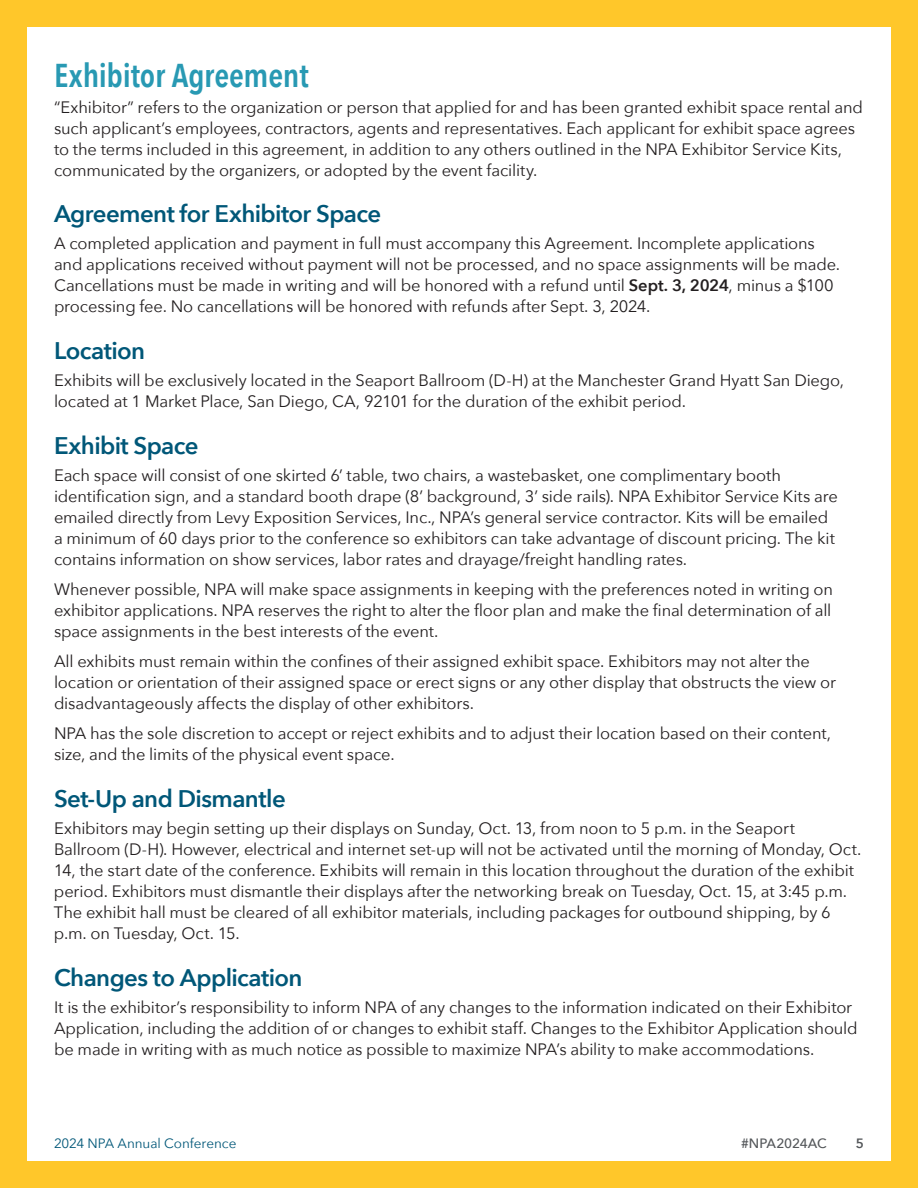
<style>
.page{position:relative;width:918px;height:1188px;background:#ffc72a}
.page>*{position:absolute;margin:0;border:0;box-sizing:border-box;transform-origin:0 0}
.heading_1{font:600 33px "Avenir Next Condensed";letter-spacing:-.005em;color:#2899b3}
.heading_2{font:600 24px "Avenir Next";letter-spacing:-.025em;color:#005778}
.text{font:16.5px/21px "Avenir Next";letter-spacing:-.01em;color:#231f20}
.t1{font:13.5px "Avenir Next";color:#005778}
.t2{font:500 13.5px "Avenir Next";letter-spacing:-.015em;color:#54575a}
.t3{font:600 13.5px "Avenir Next";color:#54575a}
.s1{font-weight:600}
</style>
<div class="page">
<div style="left:27px;top:27px;width:864px;height:1134px;background:#fff"></div>
<p class="heading_1" style="left:54px;top:47px;width:256px">Exhibitor Agreement</p>
<p class="text" style="left:54px;top:96px;width:811px">“Exhibitor” refers to the organization or person that applied for and has been granted exhibit space rental and such applicant’s employees, contractors, agents and representatives. Each applicant for exhibit space agrees to the terms included in this agreement, in addition to any others outlined in the NPA Exhibitor Service Kits, communicated by the organizers, or adopted by the event facility.</p>
<p class="heading_2" style="left:54px;top:193px;width:329px">Agreement for Exhibitor Space</p>
<p class="text" style="left:54px;top:232px;width:788px">A completed application and payment in full must accompany this Agreement. Incomplete applications and applications received without payment will not be processed, and no space assignments will be made.<br>Cancellations must be made in writing and will be honored with a refund until <span class="s1">Sept. 3, 2024</span>, minus a $100 processing fee. No cancellations will be honored with refunds after Sept. 3, 2024.</p>
<p class="heading_2" style="left:54px;top:330px;width:93px">Location</p>
<p class="text" style="left:54px;top:369px;width:792px">Exhibits will be exclusively located in the Seaport Ballroom (D-H) at the Manchester Grand Hyatt San Diego, located at 1 Market Place, San Diego, CA, 92101 for the duration of the exhibit period.</p>
<p class="heading_2" style="left:54px;top:425px;width:146px">Exhibit Space</p>
<p class="text" style="left:54px;top:464px;width:786px">Each space will consist of one skirted 6’ table, two chairs, a wastebasket, one complimentary booth identification sign, and a standard booth drape (8’ background, 3’ side rails). NPA Exhibitor Service Kits are emailed directly from Levy Exposition Services, Inc., NPA’s general service contractor. Kits will be emailed a minimum of 60 days prior to the conference so exhibitors can take advantage of discount pricing. The kit contains information on show services, labor rates and drayage/freight handling rates.</p>
<p class="text" style="left:54px;top:578px;width:781px;text-align:justify">Whenever possible, NPA will make space assignments in keeping with the preferences noted in writing on exhibitor applications. NPA reserves the right to alter the floor plan and make the final determination of all space assignments in the best interests of the event.</p>
<p class="text" style="left:54px;top:650px;width:784px">All exhibits must remain within the confines of their assigned exhibit space. Exhibitors may not alter the location or orientation of their assigned space or erect signs or any other display that obstructs the view or disadvantageously affects the display of other exhibitors.</p>
<p class="text" style="left:54px;top:722px;width:779px">NPA has the sole discretion to accept or reject exhibits and to adjust their location based on their content, size, and the limits of the physical event space.</p>
<p class="heading_2" style="left:54px;top:778px;width:233px">Set-Up and Dismantle</p>
<p class="text" style="left:54px;top:817px;width:809px">Exhibitors may begin setting up their displays on Sunday, Oct. 13, from noon to 5 p.m. in the Seaport Ballroom (D-H). However, electrical and internet set-up will not be activated until the morning of Monday, Oct.<br>14, the start date of the conference. Exhibits will remain in this location throughout the duration of the exhibit period. Exhibitors must dismantle their displays after the networking break on Tuesday, Oct. 15, at 3:45 p.m.<br>The exhibit hall must be cleared of all exhibitor materials, including packages for outbound shipping, by 6 p.m. on Tuesday, Oct. 15.</p>
<p class="heading_2" style="left:54px;top:957px;width:250px">Changes to Application</p>
<p class="text" style="left:54px;top:996px;width:805px">It is the exhibitor’s responsibility to inform NPA of any changes to the information indicated on their Exhibitor<br>Application, including the addition of or changes to exhibit staff. Changes to the Exhibitor Application should be made in writing with as much notice as possible to maximize NPA’s ability to make accommodations.</p>
<p class="t1" style="left:54px;top:1131px;width:184px">2024 NPA Annual Conference</p>
<p class="t2" style="left:741px;top:1131px;width:87px">#NPA2024AC</p>
<p class="t3" style="left:856px;top:1131px;width:10px">5</p>
</div>
